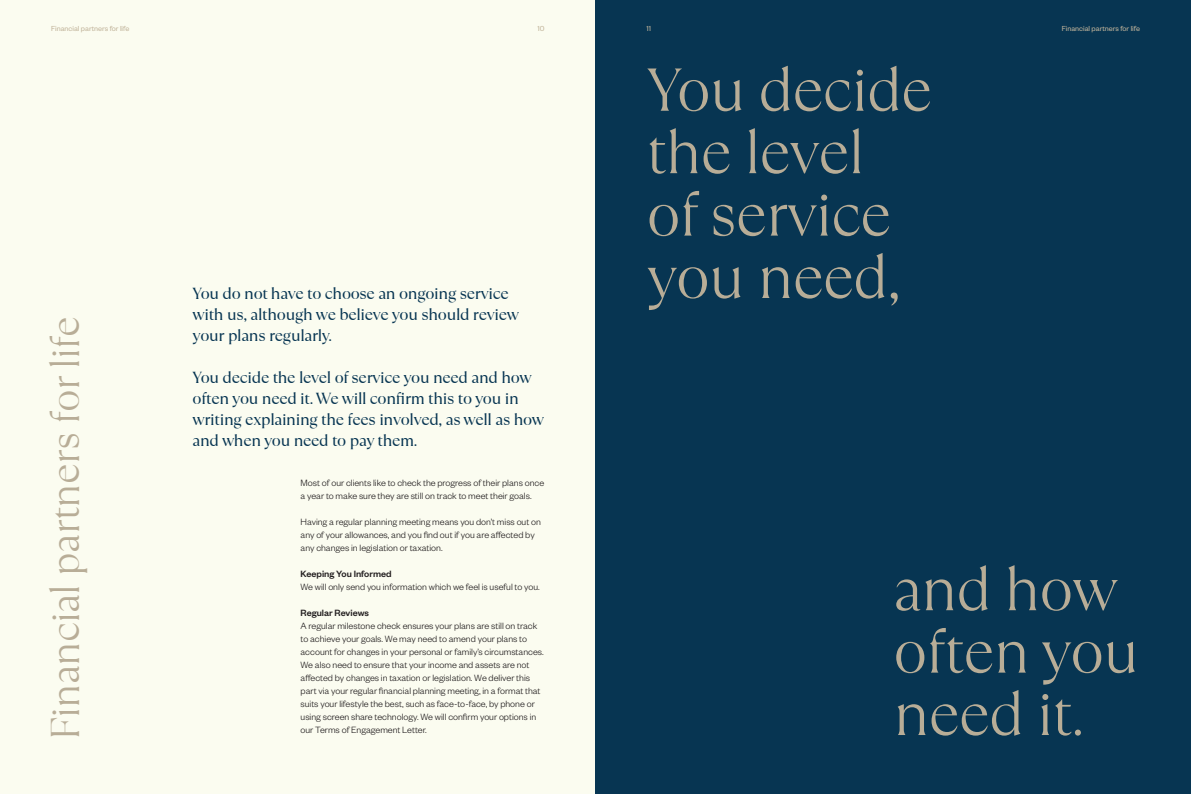
<style>
.page{position:relative;width:1191px;height:794px;background:#fbfcf0}
.page>*{position:absolute;margin:0;border:0;box-sizing:border-box;transform-origin:0 0}
.t1{font:300 60.3px/62.4px "TT Ramillas Trl";letter-spacing:-.02em;color:#b8ad97}
.t2{font:300 40px "TT Ramillas Trl";letter-spacing:-.02em;color:#b8ad97}
.t3{font:16px/21px "TT Ramillas Trl";letter-spacing:-.02em;color:#073552}
.t4{font:300 10px/13px "Founders Grotesk";color:#231f20}
.t5{font:500 10px "Founders Grotesk";color:#231f20}
.t6{font:8px "Founders Grotesk";color:#c2b59c}
</style>
<div class="page">
<div style="left:595px;top:0;width:596px;height:794px;background:#073552"></div>
<p class="t6" style="left:51px;top:23px;width:80px">Financial partners for life</p>
<p class="t6" style="left:537px;top:23px;width:9px">10</p>
<p class="t6" style="left:646px;top:23px;width:6px">11</p>
<p class="t6" style="left:1061px;top:23px;width:80px">Financial partners for life</p>
<p class="t2" style="left:43px;top:740px;width:425px;rotate:-90deg">Financial partners for life</p>
<p class="t3" style="left:193px;top:283px;width:328px">You do not have to choose an ongoing service with us, although we believe you should review your plans regularly.</p>
<p class="t3" style="left:193px;top:367px;width:353px">You decide the level of service you need and how often you need it. We will confirm this to you in writing explaining the fees involved, as well as how and when you need to pay them.</p>
<p class="t4" style="left:300px;top:476px;width:245px">Most of our clients like to check the progress of their plans once a year to make sure they are still on track to meet their goals.</p>
<p class="t4" style="left:300px;top:515px;width:242px">Having a regular planning meeting means you don’t miss out on any of your allowances, and you find out if you are affected by any changes in legislation or taxation.</p>
<p class="t5" style="left:300px;top:567px;width:92px">Keeping You Informed</p>
<p class="t4" style="left:300px;top:580px;width:241px">We will only send you information which we feel is useful to you.</p>
<p class="t5" style="left:300px;top:606px;width:70px">Regular Reviews</p>
<p class="t4" style="left:300px;top:619px;width:245px">A regular milestone check ensures your plans are still on track to achieve your goals. We may need to amend your plans to account for changes in your personal or family’s circumstances.<br>We also need to ensure that your income and assets are not affected by changes in taxation or legislation. We deliver this part via your regular financial planning meeting, in a format that suits your lifestyle the best, such as face-to-face, by phone or using screen share technology. We will confirm your options in our Terms of Engagement Letter.</p>
<p class="t1" style="left:646px;top:58px;width:287px">You decide the level<br>of service you need,</p>
<p class="t1" style="left:893px;top:558px;width:247px">and how often you need it.</p>
</div>
